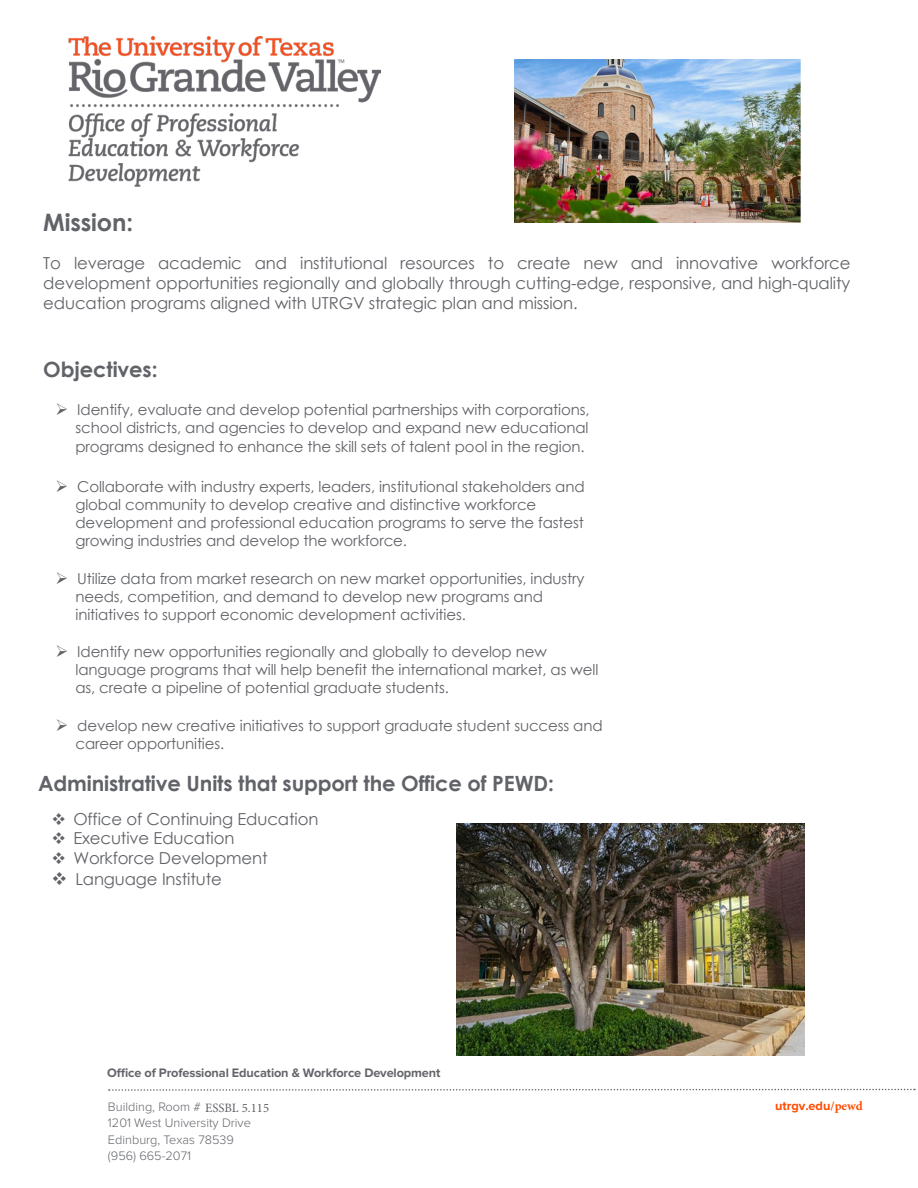
<style>
.page{position:relative;width:918px;height:1188px;background:#fff}
.page>*{position:absolute;margin:0;border:0;box-sizing:border-box;transform-origin:0 0}
.t1{font:700 24px "Century Gothic";letter-spacing:-.005em;color:#616368}
.t2{font:700 21px "Century Gothic";letter-spacing:-.005em;color:#616368}
.t3{font:16.5px/19.8px "Century Gothic";letter-spacing:-.01em;color:#616368;text-align:justify}
.t4{font:15px/18px "Century Gothic";letter-spacing:-.01em;color:#616368}
.t5{font:300 12.75px "Proxima Nova";color:#63656a}
.t6{font:700 12.75px "Proxima Nova";letter-spacing:-.01em;color:#63656a}
.t7{font:700 12.75px "Proxima Nova";color:#ff4c00}
.t8{font:12.75px "Minion Pro";color:#616368}
.s1{font-family:"Minion Pro"}
</style>
<div class="page">
<svg style="left:109px;top:1088px;width:806px;height:3px"></svg>
<img style="left:69px;top:36px;width:311px;height:151px">
<img style="left:514px;top:59px;width:286px;height:163px">
<img style="left:456px;top:823px;width:349px;height:232px">
<h1 class="t1" style="left:43px;top:204px;width:91px">Mission:</h1>
<p class="t3" style="left:43px;top:253px;width:809px">To leverage academic and institutional resources to create new and innovative workforce development opportunities regionally and globally through cutting-edge, responsive, and high-quality education programs aligned with UTRGV strategic plan and mission.</p>
<h2 class="t2" style="left:43px;top:354px;width:116px">Objectives:</h2>
<p class="t4" style="left:75px;top:400px;width:516px;text-align:justify;text-indent:-20px">➢ Identify, evaluate and develop potential partnerships with corporations, school districts, and agencies to develop and expand new educational programs designed to enhance the skill sets of talent pool in the region.</p>
<p class="t4" style="left:75px;top:477px;width:511px;text-indent:-20px">➢ Collaborate with industry experts, leaders, institutional stakeholders and global community to develop creative and distinctive workforce development and professional education programs to serve the fastest growing industries and develop the workforce.</p>
<p class="t4" style="left:75px;top:569px;width:511px;text-indent:-20px">➢ Utilize data from market research on new market opportunities, industry needs, competition, and demand to develop new programs and initiatives to support economic development activities.</p>
<p class="t4" style="left:75px;top:643px;width:524px;text-indent:-20px">➢ Identify new opportunities regionally and globally to develop new language programs that will help benefit the international market, as well as, create a pipeline of potential graduate students.</p>
<p class="t4" style="left:75px;top:717px;width:529px;text-indent:-20px">➢ develop new creative initiatives to support graduate student success and career opportunities.</p>
<h2 class="t2" style="left:38px;top:768px;width:517px">Administrative Units that support the Office of PEWD:</h2>
<p class="t3" style="left:51px;top:808px;width:269px">❖ Office of Continuing Education</p>
<p class="t3" style="left:51px;top:828px;width:185px">❖ Executive Education</p>
<p class="t3" style="left:51px;top:848px;width:218px">❖ Workforce Development</p>
<p class="t3" style="left:51px;top:869px;width:172px">❖ Language Institute</p>
<p class="t6" style="left:107px;top:1066px;width:335px">Office of Professional Education &amp; Workforce Development</p>
<p class="t5" style="left:108px;top:1099px;width:94px">Building, Room #</p>
<p class="t7" style="left:775px;top:1098px;width:89px">utrgv.edu<span class="s1">/pewd</span></p>
<p class="t5" style="left:108px;top:1116px;width:145px">1201 West University Drive</p>
<p class="t5" style="left:108px;top:1132px;width:127px">Edinburg, Texas 78539</p>
<p class="t5" style="left:108px;top:1149px;width:85px">(956) 665-2071</p>
<p class="t8" style="left:205px;top:1100px;width:65px">ESSBL 5.115</p>
</div>
